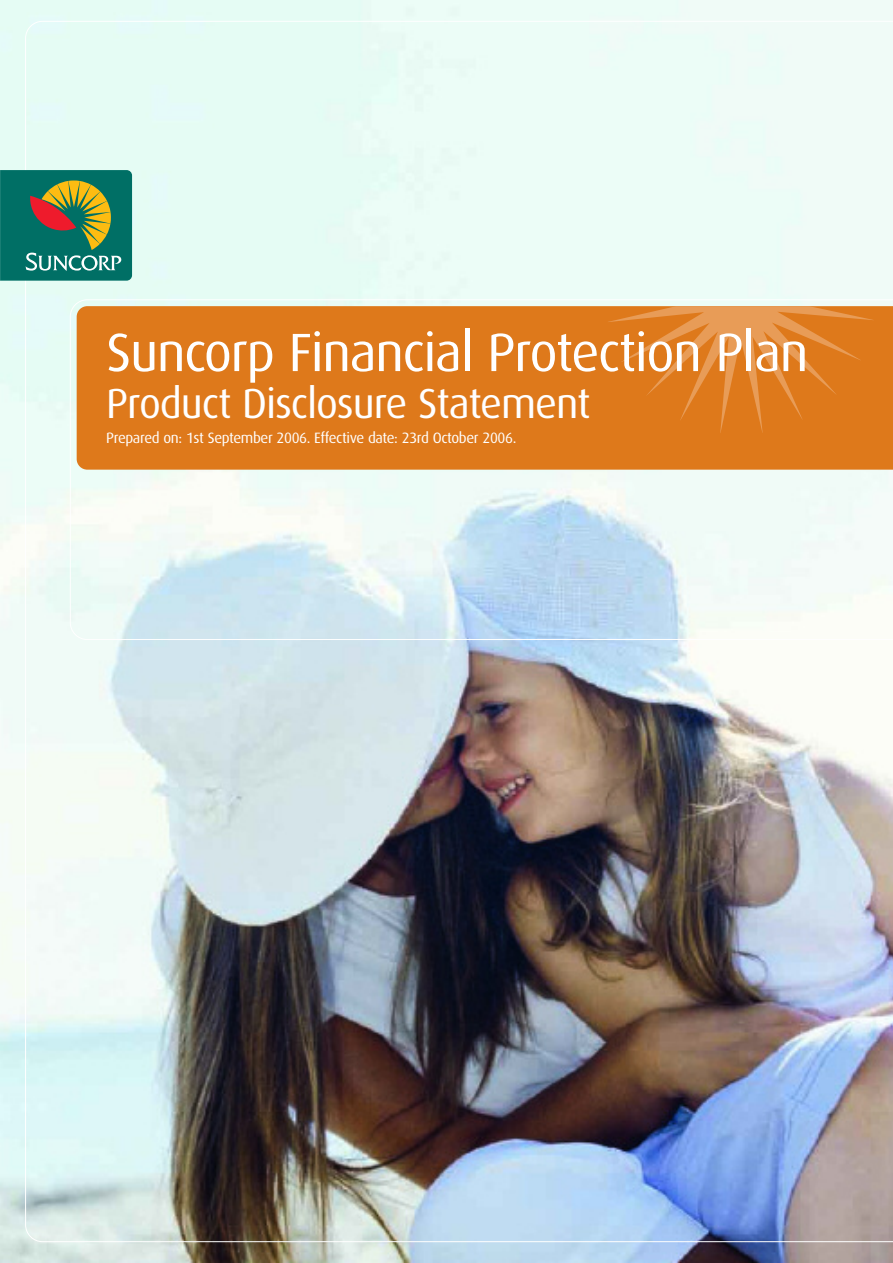
<style>
.page{position:relative;width:893px;height:1263px;background:#fff}
.page>*{position:absolute;margin:0;border:0;box-sizing:border-box;transform-origin:0 0}
.t1{font:54px "Dax";letter-spacing:-.025em;color:#fff}
.t2{font:42px "Dax";letter-spacing:-.025em;color:#fff}
.t3{font:15px "Dax";letter-spacing:-.025em;color:#fff}
</style>
<div class="page">
<img style="left:0;top:0;width:893px;height:1263px">
<img style="left:25px;top:21px;width:868px;height:1221px">
<svg style="left:70px;top:299px;width:823px;height:341px"></svg>
<div style="left:77px;top:306px;width:816px;height:164px;background:#de791b"></div>
<svg style="left:608px;top:306px;width:266px;height:127px;background:#e08028"></svg>
<svg style="left:0;top:170px;width:132px;height:111px;background:#35795e"></svg>
<h1 class="t1" style="left:106px;top:322px;width:704px">Suncorp Financial Protection Plan</h1>
<h2 class="t2" style="left:106px;top:380px;width:486px">Product Disclosure Statement</h2>
<p class="t3" style="left:106px;top:429px;width:412px">Prepared on: 1st September 2006. Effective date: 23rd October 2006.</p>
</div>
